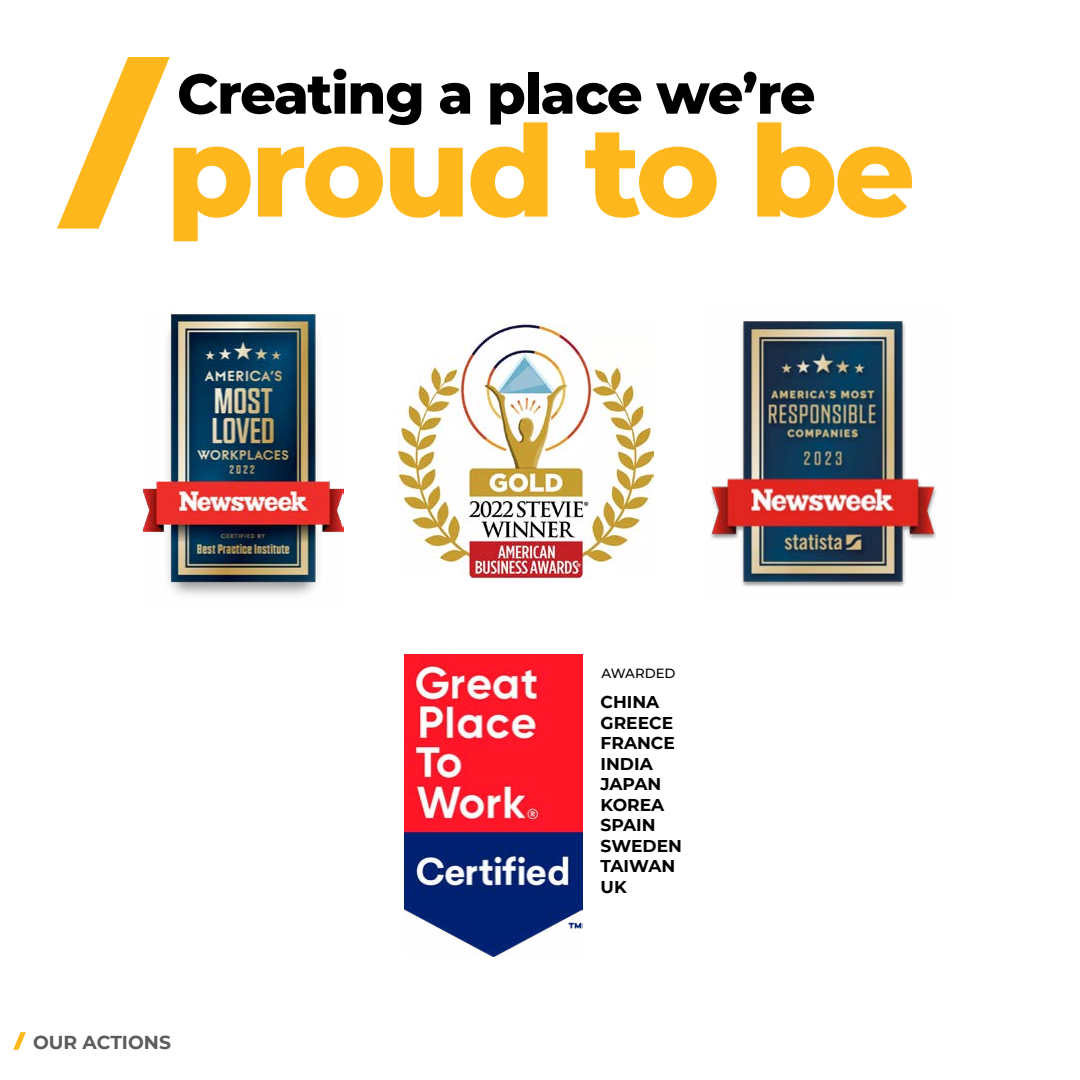
<style>
.page{position:relative;width:1080px;height:1080px;background:#fff}
.page>*{position:absolute;margin:0;border:0;box-sizing:border-box;transform-origin:0 0}
.t1{font:800 127px "Montserrat";letter-spacing:-.03em;color:#ffb71e}
.t2{font:800 56px "Montserrat";letter-spacing:-.025em;color:#000}
.t3{font:700 18.7px "Montserrat";color:#5b5c5d}
.t4{font:700 17.1px/20.5px "Montserrat";color:#000}
.t5{font:500 13.3px "Montserrat";color:#000}
</style>
<div class="page">
<img style="left:405px;top:654px;width:177px;height:303px">
<svg style="left:57px;top:57px;width:113px;height:172px"></svg>
<img style="left:143px;top:311px;width:200px;height:284px">
<img style="left:399px;top:324px;width:255px;height:255px">
<img style="left:711px;top:321px;width:225px;height:266px">
<svg style="left:13px;top:1032px;width:13px;height:18px"></svg>
<h2 class="t2" style="left:177px;top:53px;width:640px">Creating a place we’re</h2>
<h1 class="t1" style="left:166px;top:78px;width:751px">proud to be</h1>
<p class="t5" style="left:602px;top:664px;width:76px">AWARDED</p>
<p class="t3" style="left:33px;top:1029px;width:139px">OUR ACTIONS</p>
<p class="t4" style="left:601px;top:691px;width:83px">CHINA<br>GREECE<br>FRANCE<br>INDIA<br>JAPAN<br>KOREA<br>SPAIN<br>SWEDEN<br>TAIWAN<br>UK</p>
</div>
